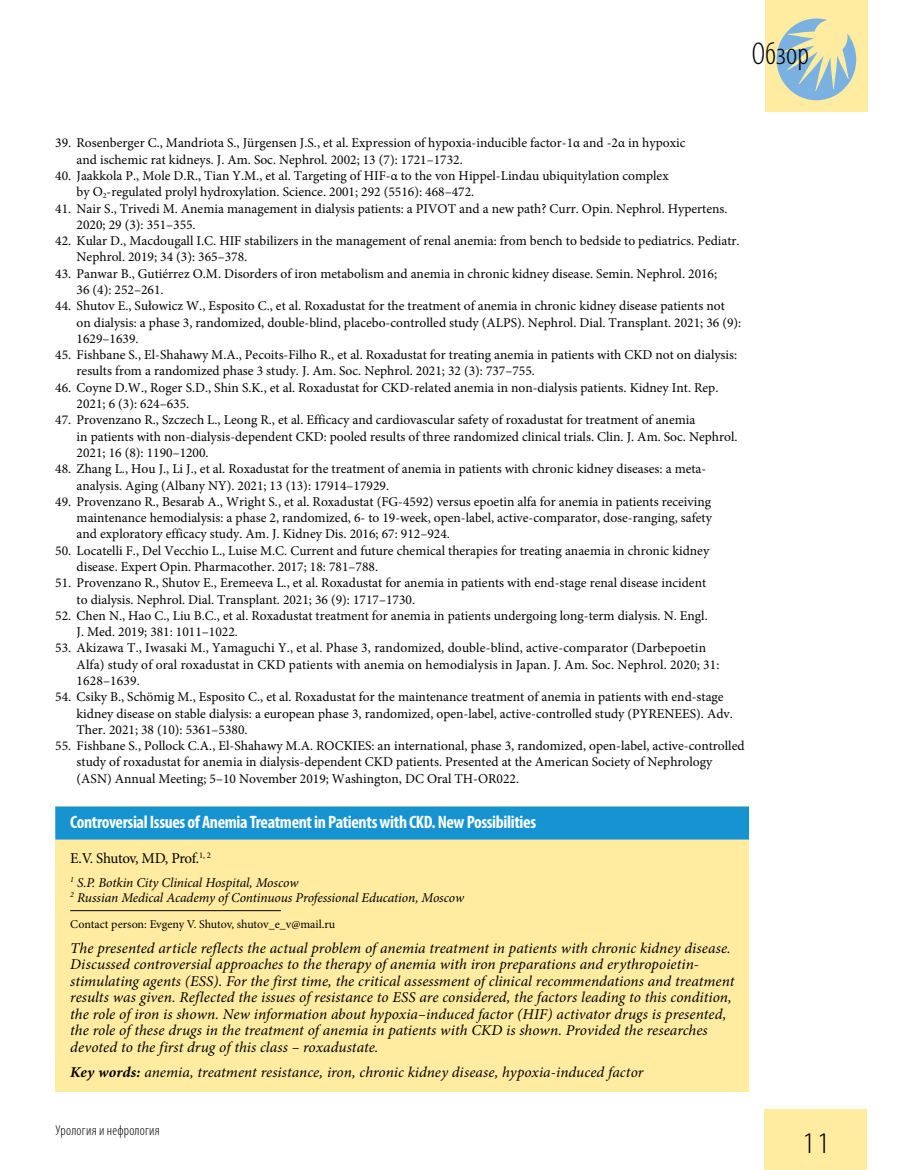
<style>
.page{position:relative;width:915px;height:1170px;background:#fff}
.page>*{position:absolute;margin:0;border:0;box-sizing:border-box;transform-origin:0 0}
.t1{font:300 condensed 31.5px "Myriad Pro";letter-spacing:.005em;color:#000}
.t2{font:300 30px "Myriad Pro";color:#000}
.t3{font:700 condensed 18px "Myriad Pro";letter-spacing:-.02em;color:#fff}
.t4{font:italic 15px/16.5px "Minion Pro";color:#000}
.t5{font:15px "Minion Pro";letter-spacing:-.025em;color:#000}
.t6{font:300 condensed 14.25px "Myriad Pro";letter-spacing:.015em;color:#000}
.t7{font:13.5px/16.4px "Minion Pro";color:#000}
.t8{font:italic 13.5px/15px "Minion Pro";letter-spacing:-.01em;color:#000}
.t9{font:12px "Minion Pro";letter-spacing:-.005em;color:#000}
.s1{font-weight:700}
</style>
<div class="page">
<div style="left:764px;top:1108px;width:102px;height:61px;background:#ffeca1"></div>
<div style="left:765px;top:0;width:102px;height:112px;background:#ffeca1"></div>
<svg style="left:776px;top:18px;width:79px;height:82px"></svg>
<div style="left:55px;top:806px;width:693px;height:285px;background:#ffeca1"></div>
<div style="left:55px;top:806px;width:693px;height:33px;background:#1694d2"></div>
<hr style="left:70px;top:910px;width:211px;height:1px;background:#000">
<h1 class="t1" style="left:751px;top:35px;width:59px">Обзор</h1>
<p class="t7" style="left:77px;top:135px;width:610px;text-indent:-21px">39. Rosenberger C., Mandriota S., Jürgensen J.S., et al. Expression of hypoxia-inducible factor-1α and -2α in hypoxic and ischemic rat kidneys. J. Am. Soc. Nephrol. 2002; 13 (7): 1721–1732.</p>
<p class="t7" style="left:77px;top:168px;width:593px;text-indent:-21px">40. Jaakkola P., Mole D.R., Tian Y.M., et al. Targeting of HIF-α to the von Hippel-Lindau ubiquitylation complex by O<sub>2</sub>-regulated prolyl hydroxylation. Science. 2001; 292 (5516): 468–472.</p>
<p class="t7" style="left:77px;top:200px;width:652px;text-indent:-21px">41. Nair S., Trivedi M. Anemia management in dialysis patients: a PIVOT and a new path? Curr. Opin. Nephrol. Hypertens.<br>2020; 29 (3): 351–355.</p>
<p class="t7" style="left:77px;top:233px;width:664px;text-indent:-21px">42. Kular D., Macdougall I.C. HIF stabilizers in the management of renal anemia: from bench to bedside to pediatrics. Pediatr.<br>Nephrol. 2019; 34 (3): 365–378.</p>
<p class="t7" style="left:77px;top:265px;width:642px;text-indent:-21px">43. Panwar B., Gutiérrez O.M. Disorders of iron metabolism and anemia in chronic kidney disease. Semin. Nephrol. 2016;<br>36 (4): 252–261.</p>
<p class="t7" style="left:77px;top:298px;width:666px;text-indent:-21px">44. Shutov E., Sułowicz W., Esposito C., et al. Roxadustat for the treatment of anemia in chronic kidney disease patients not on dialysis: a phase 3, randomized, double-blind, placebo-controlled study (ALPS). Nephrol. Dial. Transplant. 2021; 36 (9):<br>1629–1639.</p>
<p class="t7" style="left:77px;top:347px;width:662px;text-indent:-21px">45. Fishbane S., El-Shahawy M.A., Pecoits-Filho R., et al. Roxadustat for treating anemia in patients with CKD not on dialysis: results from a randomized phase 3 study. J. Am. Soc. Nephrol. 2021; 32 (3): 737–755.</p>
<p class="t7" style="left:77px;top:379px;width:643px;text-indent:-21px">46. Coyne D.W., Roger S.D., Shin S.K., et al. Roxadustat for CKD-related anemia in non-dialysis patients. Kidney Int. Rep.<br>2021; 6 (3): 624–635.</p>
<p class="t7" style="left:77px;top:412px;width:662px;text-indent:-21px">47. Provenzano R., Szczech L., Leong R., et al. Efficacy and cardiovascular safety of roxadustat for treatment of anemia<br>in patients with non-dialysis-dependent CKD: pooled results of three randomized clinical trials. Clin. J. Am. Soc. Nephrol.<br>2021; 16 (8): 1190–1200.</p>
<p class="t7" style="left:77px;top:461px;width:631px;text-indent:-21px">48. Zhang L., Hou J., Li J., et al. Roxadustat for the treatment of anemia in patients with chronic kidney diseases: a meta&shy;analysis. Aging (Albany NY). 2021; 13 (13): 17914–17929.</p>
<p class="t7" style="left:77px;top:493px;width:636px;text-align:justify;text-indent:-21px">49. Provenzano R., Besarab A., Wright S., et al. Roxadustat (FG-4592) versus epoetin alfa for anemia in patients receiving maintenance hemodialysis: a phase 2, randomized, 6- to 19-week, open-label, active-comparator, dose-ranging, safety and exploratory efficacy study. Am. J. Kidney Dis. 2016; 67: 912–924.</p>
<p class="t7" style="left:77px;top:542px;width:634px;text-indent:-21px">50. Locatelli F., Del Vecchio L., Luise M.C. Current and future chemical therapies for treating anaemia in chronic kidney disease. Expert Opin. Pharmacother. 2017; 18: 781–788.</p>
<p class="t7" style="left:77px;top:575px;width:631px;text-indent:-21px">51. Provenzano R., Shutov E., Eremeeva L., et al. Roxadustat for anemia in patients with end-stage renal disease incident to dialysis. Nephrol. Dial. Transplant. 2021; 36 (9): 1717–1730.</p>
<p class="t7" style="left:77px;top:607px;width:632px;text-indent:-21px">52. Chen N., Hao C., Liu B.C., et al. Roxadustat treatment for anemia in patients undergoing long-term dialysis. N. Engl.<br>J. Med. 2019; 381: 1011–1022.</p>
<p class="t7" style="left:77px;top:640px;width:644px;text-indent:-21px">53. Akizawa T., Iwasaki M., Yamaguchi Y., et al. Phase 3, randomized, double-blind, active-comparator (Darbepoetin<br>Alfa) study of oral roxadustat in CKD patients with anemia on hemodialysis in Japan. J. Am. Soc. Nephrol. 2020; 31:<br>1628–1639.</p>
<p class="t7" style="left:77px;top:688px;width:657px;text-indent:-21px">54. Csiky B., Schömig M., Esposito C., et al. Roxadustat for the maintenance treatment of anemia in patients with end-stage kidney disease on stable dialysis: a european phase 3, randomized, open-label, active-controlled study (PYRENEES). Adv.<br>Ther. 2021; 38 (10): 5361–5380.</p>
<p class="t7" style="left:77px;top:737px;width:669px;text-indent:-21px">55. Fishbane S., Pollock C.A., El-Shahawy M.A. ROCKIES: an international, phase 3, randomized, open-label, active-controlled study of roxadustat for anemia in dialysis-dependent CKD patients. Presented at the American Society of Nephrology (ASN) Annual Meeting; 5–10 November 2019; Washington, DC Oral TH-OR022.</p>
<h3 class="t3" style="left:70px;top:811px;width:467px">Controversial Issues of Anemia Treatment in Patients with CKD. New Possibilities</h3>
<p class="t5" style="left:70px;top:848px;width:142px">E.V. Shutov, MD, Prof.<sup>1,</sup> <sup>2</sup></p>
<p class="t8" style="left:70px;top:874px;width:395px"><sup>1</sup> S.P. Botkin City Clinical Hospital, Moscow<br><sup>2</sup> Russian Medical Academy of Continuous Professional Education, Moscow</p>
<p class="t9" style="left:70px;top:915px;width:266px">Contact person: Evgeny V. Shutov, shutov_e_v@mail.ru</p>
<p class="t4" style="left:70px;top:939px;width:665px">The presented article reflects the actual problem of anemia treatment in patients with chronic kidney disease.<br>Discussed controversial approaches to the therapy of anemia with iron preparations and erythropoietin&shy;stimulating agents (ESS). For the first time, the critical assessment of clinical recommendations and treatment results was given. Reflected the issues of resistance to ESS are considered, the factors leading to this condition, the role of iron is shown. New information about hypoxia–induced factor (HIF) activator drugs is presented, the role of these drugs in the treatment of anemia in patients with CKD is shown. Provided the researches devoted to the first drug of this class – roxadustate.</p>
<p class="t4" style="left:70px;top:1063px;width:574px"><span class="s1">Key words:</span> anemia, treatment resistance, iron, chronic kidney disease, hypoxia-induced factor</p>
<p class="t6" style="left:55px;top:1121px;width:106px">Урология и нефрология</p>
<h2 class="t2" style="left:801px;top:1126px;width:31px">11</h2>
</div>
